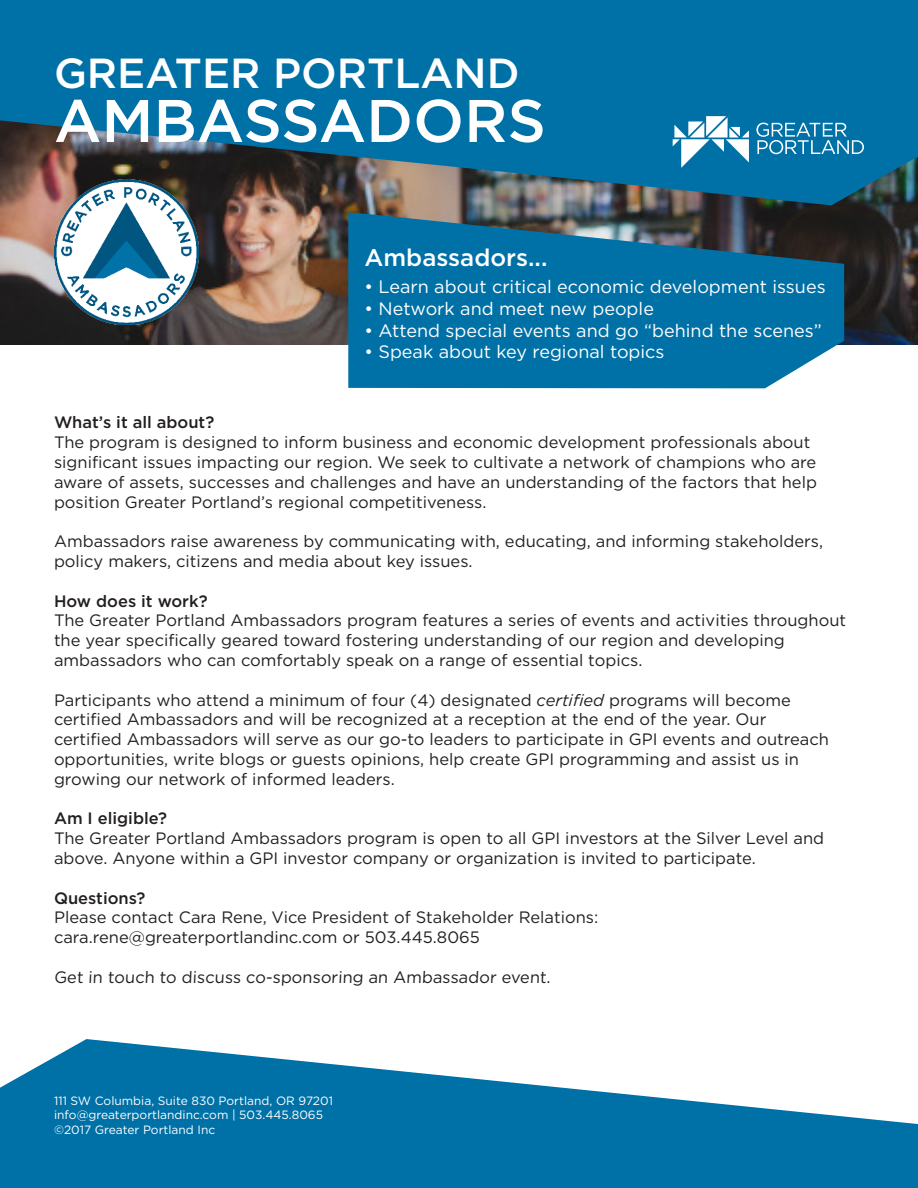
<style>
.page{position:relative;width:918px;height:1188px;background:#fff}
.page>*{position:absolute;margin:0;border:0;box-sizing:border-box;transform-origin:0 0}
.t1{font:500 60px "Gotham";color:#fff}
.t2{font:500 42px "Gotham";color:#fff}
.t3{font:500 24px "Gotham";color:#fff}
.t4{font:18px "Gotham";color:#fff}
.t5{font:16.5px/19.8px "Gotham";color:#231f20}
.t6{font:500 16.5px "Gotham";color:#231f20}
.t7{font:12px "Gotham";color:#fff}
.s1{font-style:italic}
</style>
<div class="page">
<img style="left:0;top:205px;width:918px;height:140px">
<img style="left:54px;top:205px;width:145px;height:120px">
<svg style="left:0;top:1039px;width:918px;height:149px;fill:#0071a7"></svg>
<svg style="left:0;top:0;width:918px;height:205px;background:#136b95"></svg>
<svg style="left:756px;top:123px;width:108px;height:31px;background:#3c92bb"></svg>
<svg style="left:673px;top:116px;width:76px;height:52px"></svg>
<svg style="left:348px;top:212px;width:496px;height:176px;background:#0f6d9a"></svg>
<p class="t2" style="left:54px;top:45px;width:467px">GREATER PORTLAND</p>
<p class="t1" style="left:54px;top:81px;width:493px">AMBASSADORS</p>
<p class="t3" style="left:364px;top:242px;width:185px">Ambassadors...</p>
<p class="t4" style="left:364px;top:276px;width:463px">• Learn about critical economic development issues</p>
<p class="t4" style="left:364px;top:297px;width:291px">• Network and meet new people</p>
<p class="t4" style="left:364px;top:319px;width:459px">• Attend special events and go “behind the scenes”</p>
<p class="t4" style="left:364px;top:340px;width:302px">• Speak about key regional topics</p>
<p class="t6" style="left:54px;top:412px;width:162px">What’s it all about?</p>
<p class="t5" style="left:54px;top:432px;width:764px">The program is designed to inform business and economic development professionals about significant issues impacting our region. We seek to cultivate a network of champions who are aware of assets, successes and challenges and have an understanding of the factors that help position Greater Portland’s regional competitiveness.</p>
<p class="t5" style="left:54px;top:531px;width:771px">Ambassadors raise awareness by communicating with, educating, and informing stakeholders, policy makers, citizens and media about key issues.</p>
<p class="t6" style="left:54px;top:590px;width:155px">How does it work?</p>
<p class="t5" style="left:54px;top:610px;width:794px">The Greater Portland Ambassadors program features a series of events and activities throughout the year specifically geared toward fostering understanding of our region and developing ambassadors who can comfortably speak on a range of essential topics.</p>
<p class="t5" style="left:54px;top:690px;width:777px">Participants who attend a minimum of four (4) designated <span class="s1">certified</span> programs will become certified Ambassadors and will be recognized at a reception at the end of the year. Our certified Ambassadors will serve as our go-to leaders to participate in GPI events and outreach opportunities, write blogs or guests opinions, help create GPI programming and assist us in growing our network of informed leaders.</p>
<p class="t6" style="left:54px;top:808px;width:115px">Am I eligible?</p>
<p class="t5" style="left:54px;top:828px;width:772px">The Greater Portland Ambassadors program is open to all GPI investors at the Silver Level and above. Anyone within a GPI investor company or organization is invited to participate.</p>
<p class="t6" style="left:54px;top:887px;width:93px">Questions?</p>
<p class="t5" style="left:54px;top:907px;width:546px">Please contact Cara Rene, Vice President of Stakeholder Relations:</p>
<p class="t5" style="left:54px;top:927px;width:427px">cara.rene@greaterportlandinc.com or 503.445.8065</p>
<p class="t5" style="left:54px;top:967px;width:499px">Get in touch to discuss co-sponsoring an Ambassador event.</p>
<p class="t7" style="left:54px;top:1093px;width:280px">111 SW Columbia, Suite 830 Portland, OR 97201</p>
<p class="t7" style="left:54px;top:1107px;width:270px">info@greaterportlandinc.com | 503.445.8065</p>
<p class="t7" style="left:54px;top:1122px;width:163px">©2017 Greater Portland Inc</p>
</div>
